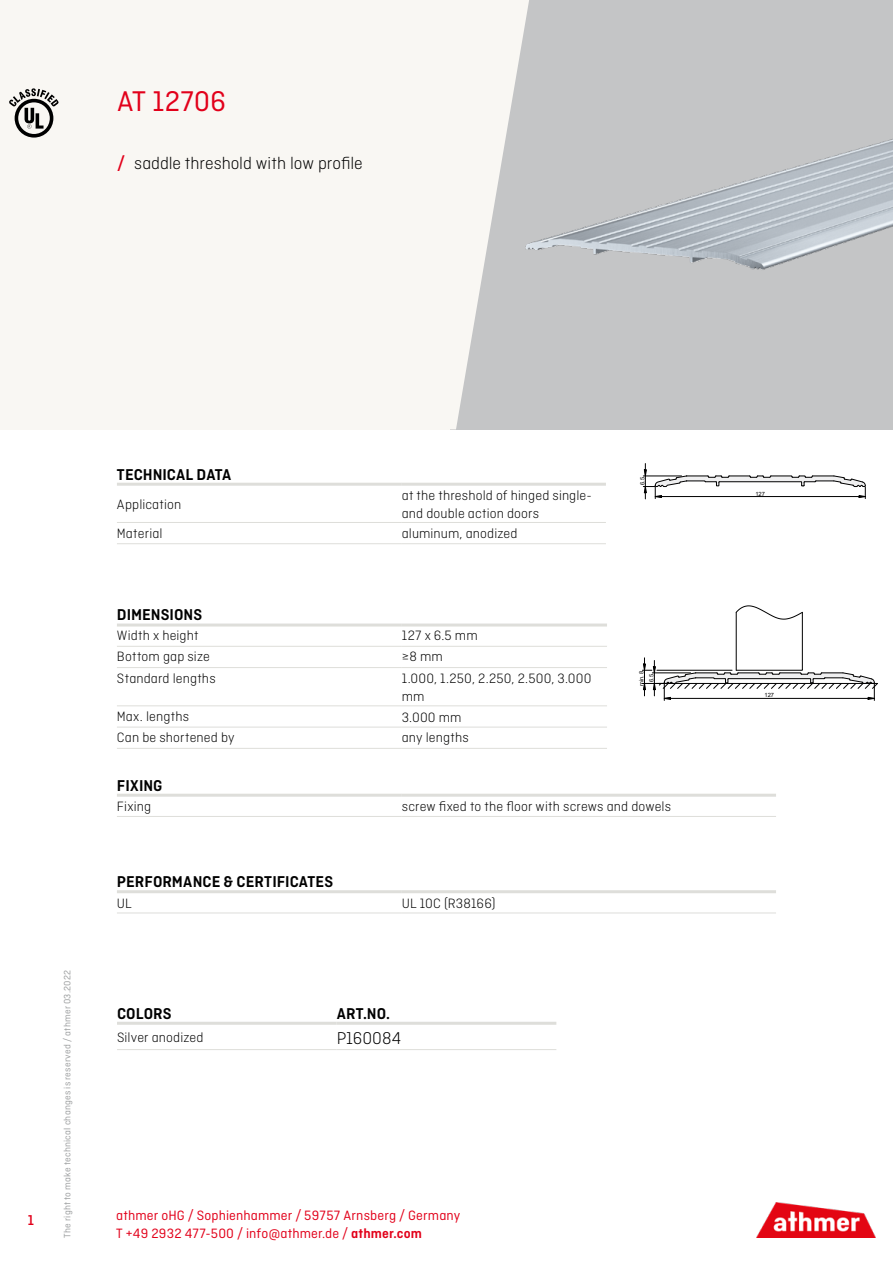
<style>
.page{position:relative;width:893px;height:1263px;background:#fff}
.page>*{position:absolute;margin:0;border:0;box-sizing:border-box;transform-origin:0 0}
.t1{font:30px "Ciutadella";letter-spacing:-.005em;color:#e2001a}
.t2{font:300 18px "Ciutadella";letter-spacing:-.005em;color:#000}
.t3{font:600 16.5px "Ciutadella";color:#000}
.t4{font:500 15px "Ciutadella";color:#e2001a}
.t5{font:300 14.25px/18px "Ciutadella";letter-spacing:.01em;color:#000}
.t6{font:14.25px/18px "Ciutadella";letter-spacing:.01em;color:#e2001a}
.t7{font:9.75px "Ciutadella";letter-spacing:.025em;color:#9c9e9f}
.t8{font:5.85px "Arial";color:#000}
.s1{font-weight:500;color:#e2001a}
.s2{font-weight:600}
</style>
<div class="page">
<div style="left:0;top:0;width:893px;height:429px;background:#f9f7f3"></div>
<img style="left:529px;top:0;width:364px;height:429px">
<img style="left:756px;top:1202px;width:119px;height:36px">
<svg style="left:456px;top:2px;width:73px;height:427px"></svg>
<svg style="left:9px;top:88px;width:50px;height:50px"></svg>
<hr style="left:645px;top:463px;width:1px;height:36px;background:#000">
<svg style="left:643px;top:469px;width:223px;height:30px"></svg>
<hr style="left:655px;top:496px;width:210px;height:1px;background:#000">
<svg style="left:642px;top:605px;width:236px;height:95px"></svg>
<hr style="left:644px;top:658px;width:1px;height:38px;background:#000">
<hr style="left:117px;top:522px;width:285px;height:1px;background:#dededa">
<hr style="left:402px;top:522px;width:204px;height:1px;background:#dededa">
<hr style="left:117px;top:543px;width:285px;height:1px;background:#dededa">
<hr style="left:402px;top:543px;width:204px;height:1px;background:#dededa">
<hr style="left:117px;top:483px;width:285px;height:3px;background:#dededa">
<hr style="left:402px;top:483px;width:204px;height:3px;background:#dededa">
<hr style="left:117px;top:1049px;width:220px;height:1px;background:#dededa">
<hr style="left:337px;top:1049px;width:219px;height:1px;background:#dededa">
<hr style="left:117px;top:1022px;width:220px;height:3px;background:#dededa">
<hr style="left:337px;top:1022px;width:219px;height:3px;background:#dededa">
<hr style="left:117px;top:794px;width:285px;height:3px;background:#dededa">
<hr style="left:402px;top:794px;width:374px;height:3px;background:#dededa">
<hr style="left:117px;top:816px;width:285px;height:1px;background:#dededa">
<hr style="left:402px;top:816px;width:374px;height:1px;background:#dededa">
<hr style="left:117px;top:890px;width:285px;height:3px;background:#dededa">
<hr style="left:402px;top:890px;width:374px;height:3px;background:#dededa">
<hr style="left:117px;top:913px;width:285px;height:1px;background:#dededa">
<hr style="left:402px;top:913px;width:374px;height:1px;background:#dededa">
<hr style="left:117px;top:667px;width:285px;height:1px;background:#dededa">
<hr style="left:402px;top:667px;width:205px;height:1px;background:#dededa">
<hr style="left:117px;top:705px;width:285px;height:1px;background:#dededa">
<hr style="left:402px;top:705px;width:205px;height:1px;background:#dededa">
<hr style="left:117px;top:727px;width:285px;height:1px;background:#dededa">
<hr style="left:402px;top:727px;width:205px;height:1px;background:#dededa">
<hr style="left:117px;top:748px;width:285px;height:1px;background:#dededa">
<hr style="left:402px;top:748px;width:205px;height:1px;background:#dededa">
<hr style="left:117px;top:646px;width:285px;height:1px;background:#dededa">
<hr style="left:402px;top:646px;width:205px;height:1px;background:#dededa">
<hr style="left:117px;top:623px;width:285px;height:3px;background:#dededa">
<hr style="left:402px;top:623px;width:205px;height:3px;background:#dededa">
<h1 class="t1" style="left:117px;top:85px;width:110px">AT 12706</h1>
<p class="t2" style="left:117px;top:154px;width:247px"><span class="s1">/</span> saddle threshold with low profile</p>
<p class="t4" style="left:28px;top:1212px;width:8px">1</p>
<p class="t7" style="left:62px;top:1238px;width:270px;rotate:-90deg">The right to make technical changes is reserved / athmer 03.2022</p>
<p class="t3" style="left:117px;top:465px;width:116px">TECHNICAL DATA</p>
<p class="t5" style="left:117px;top:496px;width:66px">Application</p>
<p class="t5" style="left:402px;top:487px;width:192px">at the threshold of hinged single&shy;and double action doors</p>
<p class="t5" style="left:117px;top:525px;width:47px">Material</p>
<p class="t5" style="left:402px;top:525px;width:117px">aluminum, anodized</p>
<p class="t3" style="left:117px;top:606px;width:87px">DIMENSIONS</p>
<p class="t5" style="left:117px;top:626px;width:83px">Width x height</p>
<p class="t5" style="left:402px;top:626px;width:77px">127 x 6.5 mm</p>
<p class="t5" style="left:117px;top:647px;width:95px">Bottom gap size</p>
<p class="t5" style="left:402px;top:647px;width:43px">≥8 mm</p>
<p class="t5" style="left:117px;top:669px;width:100px">Standard lengths</p>
<p class="t5" style="left:402px;top:669px;width:191px">1.000, 1.250, 2.250, 2.500, 3.000 mm</p>
<p class="t5" style="left:117px;top:707px;width:74px">Max. lengths</p>
<p class="t5" style="left:402px;top:708px;width:61px">3.000 mm</p>
<p class="t5" style="left:117px;top:728px;width:119px">Can be shortened by</p>
<p class="t5" style="left:402px;top:728px;width:68px">any lengths</p>
<p class="t8" style="left:638px;top:485px;width:10px;rotate:-90deg">6.5</p>
<p class="t8" style="left:637px;top:686px;width:17px;rotate:-90deg">min. 8</p>
<p class="t8" style="left:647px;top:682px;width:10px;rotate:-90deg">6.5</p>
<p class="t3" style="left:117px;top:776px;width:47px">FIXING</p>
<p class="t5" style="left:117px;top:797px;width:36px">Fixing</p>
<p class="t5" style="left:402px;top:797px;width:271px">screw fixed to the floor with screws and dowels</p>
<p class="t3" style="left:117px;top:872px;width:218px">PERFORMANCE &amp; CERTIFICATES</p>
<p class="t5" style="left:117px;top:894px;width:16px">UL</p>
<p class="t5" style="left:402px;top:894px;width:95px">UL 10C (R38166)</p>
<p class="t3" style="left:117px;top:1004px;width:56px">COLORS</p>
<p class="t3" style="left:337px;top:1004px;width:55px">ART.NO.</p>
<p class="t5" style="left:117px;top:1029px;width:88px">Silver anodized</p>
<p class="t2" style="left:337px;top:1028px;width:66px">P160084</p>
<p class="t6" style="left:116px;top:1206px;width:346px">athmer oHG / Sophienhammer / 59757 Arnsberg / Germany<br>T +49 2932 477-500 / info@athmer.de / <span class="s2">athmer.com</span></p>
<p class="t8" style="left:755px;top:489px;width:11px">127</p>
<p class="t8" style="left:764px;top:691px;width:11px">127</p>
</div>
